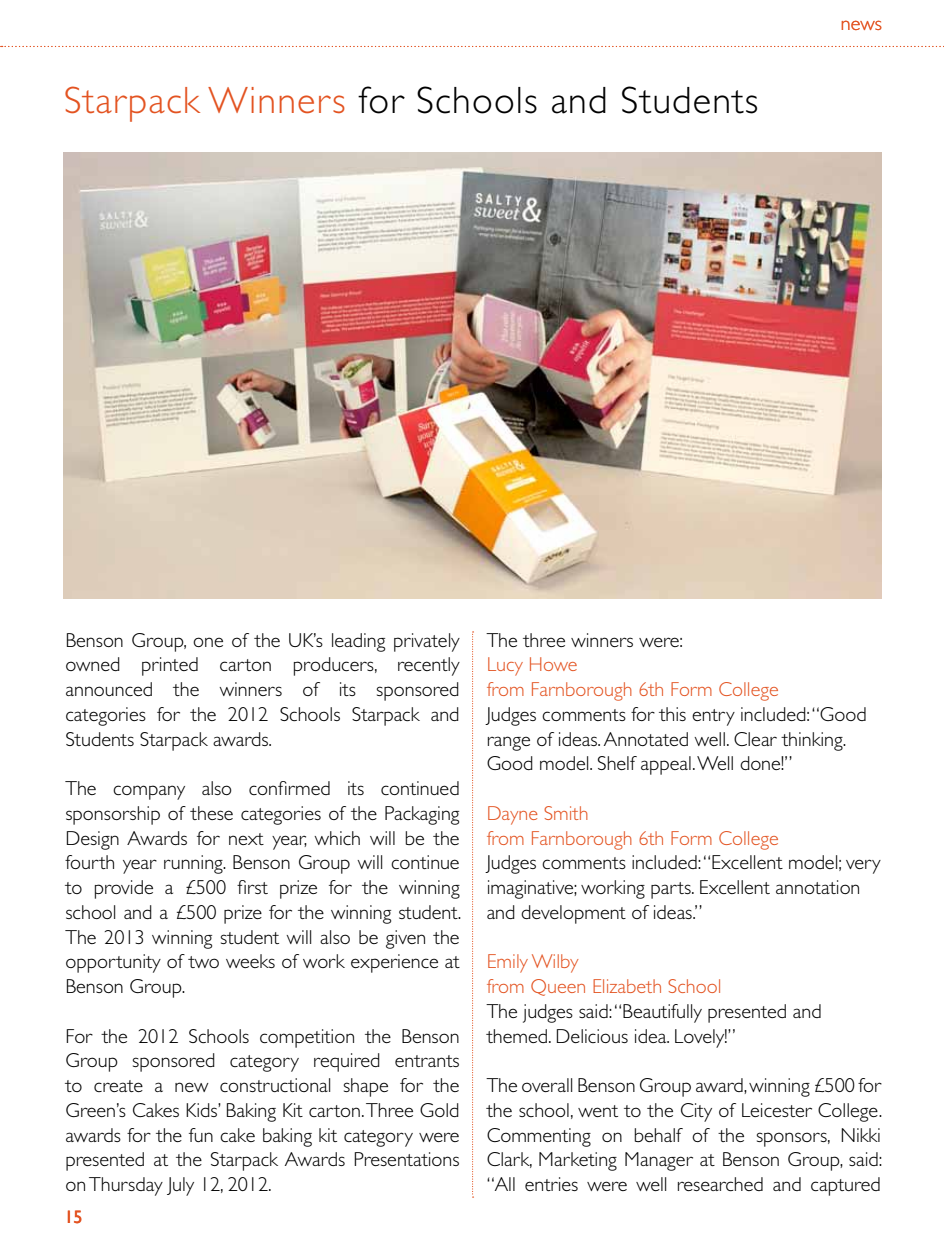
<style>
.page{position:relative;width:944px;height:1257px;background:#fff}
.page>*{position:absolute;margin:0;border:0;box-sizing:border-box;transform-origin:0 0}
.t1{font:300 38.25px "Gill Sans";letter-spacing:.03em;color:#000}
.t2{font:300 20.25px/24.8px "Gill Sans";color:#000;text-align:justify}
.t3{font:300 20.25px/24.8px "Gill Sans";color:#e35321}
.t4{font:18px "Gill Sans";color:#e35321}
.s1{color:#e35321}
</style>
<div class="page">
<svg style="left:0;top:46px;width:944px;height:1px"></svg>
<img style="left:64px;top:153px;width:818px;height:446px">
<svg style="left:472px;top:631px;width:2px;height:566px"></svg>
<h1 class="t1" style="left:64px;top:79px;width:696px"><span class="s1">Starpack Winners</span> for Schools and Students</h1>
<p class="t3" style="left:841px;top:11px;width:43px">news</p>
<p class="t2" style="left:65px;top:627px;width:396px">Benson Group, one of the UK’s leading privately owned printed carton producers, recently announced the winners of its sponsored categories for the 2012 Schools Starpack and Students Starpack awards.</p>
<p class="t2" style="left:65px;top:776px;width:397px">The company also confirmed its continued sponsorship of these categories of the Packaging Design Awards for next year, which will be the fourth year running. Benson Group will continue to provide a £500 first prize for the winning school and a £500 prize for the winning student.<br>The 2013 winning student will also be given the opportunity of two weeks of work experience at Benson Group.</p>
<p class="t2" style="left:65px;top:1023px;width:396px">For the 2012 Schools competition the Benson Group sponsored category required entrants to create a new constructional shape for the Green’s Cakes Kids’ Baking Kit carton. Three Gold awards for the fun cake baking kit category were presented at the Starpack Awards Presentations on Thursday July 12, 2012.</p>
<p class="t4" style="left:64px;top:1206px;width:19px">15</p>
<p class="t2" style="left:487px;top:627px;width:198px">The three winners were:</p>
<p class="t3" style="left:487px;top:652px;width:294px">Lucy Howe<br>from Farnborough 6th Form College</p>
<p class="t2" style="left:487px;top:702px;width:382px;text-align:left">Judges comments for this entry included: “Good range of ideas. Annotated well. Clear thinking.<br>Good model. Shelf appeal. Well done!”</p>
<p class="t3" style="left:487px;top:801px;width:294px">Dayne Smith<br>from Farnborough 6th Form College</p>
<p class="t2" style="left:487px;top:850px;width:396px;text-align:left">Judges comments included: “Excellent model; very imaginative; working parts. Excellent annotation and development of ideas.”</p>
<p class="t3" style="left:487px;top:949px;width:236px">Emily Wilby<br>from Queen Elizabeth School</p>
<p class="t2" style="left:487px;top:998px;width:337px">The judges said: “Beautifully presented and themed. Delicious idea. Lovely!”</p>
<p class="t2" style="left:487px;top:1073px;width:397px">The overall Benson Group award, winning £500 for the school, went to the City of Leicester College.<br>Commenting on behalf of the sponsors, Nikki Clark, Marketing Manager at Benson Group, said: “All entries were well researched and captured</p>
</div>
